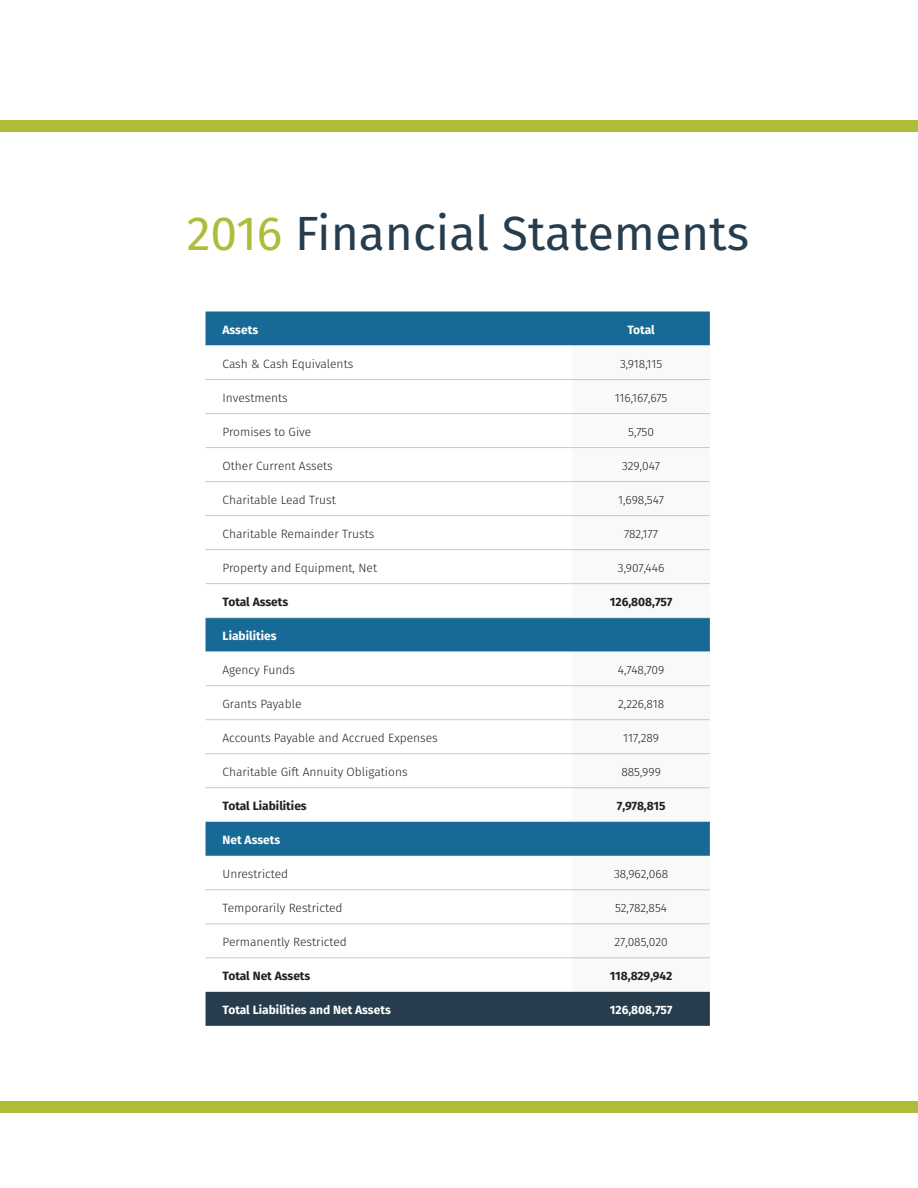
<style>
.page{position:relative;width:918px;height:1188px;background:#fff}
.page>*{position:absolute;margin:0;border:0;box-sizing:border-box;transform-origin:0 0}
.t1{font:48px "Fira Sans";color:#273d4d}
.p1{font:300 12px "Fira Sans";color:#231f20}
.p1-2{font:700 12px "Fira Sans";color:#231f20}
.p1-3{font:700 12px "Fira Sans";color:#fff}
.s1{color:#aebc37}
</style>
<div class="page">
<div style="left:206px;top:312px;width:504px;height:34px;background:#176a95"></div>
<svg style="left:206px;top:618px;width:366px;height:374px"></svg>
<svg style="left:572px;top:482px;width:138px;height:510px"></svg>
<div style="left:206px;top:822px;width:504px;height:34px;background:#176a95"></div>
<div style="left:206px;top:992px;width:504px;height:34px;background:#273d4d"></div>
<hr style="left:206px;top:890px;width:366px;height:1px;background:#c7c8ca">
<hr style="left:572px;top:890px;width:138px;height:1px;background:#c7c8ca">
<hr style="left:206px;top:924px;width:366px;height:1px;background:#c7c8ca">
<hr style="left:572px;top:924px;width:138px;height:1px;background:#c7c8ca">
<hr style="left:206px;top:958px;width:366px;height:1px;background:#c7c8ca">
<hr style="left:572px;top:958px;width:138px;height:1px;background:#c7c8ca">
<hr style="left:206px;top:685px;width:366px;height:1px;background:#c7c8ca">
<hr style="left:572px;top:685px;width:138px;height:1px;background:#c7c8ca">
<hr style="left:206px;top:719px;width:366px;height:1px;background:#c7c8ca">
<hr style="left:572px;top:719px;width:138px;height:1px;background:#c7c8ca">
<hr style="left:206px;top:753px;width:366px;height:1px;background:#c7c8ca">
<hr style="left:572px;top:753px;width:138px;height:1px;background:#c7c8ca">
<hr style="left:206px;top:787px;width:366px;height:1px;background:#c7c8ca">
<hr style="left:572px;top:787px;width:138px;height:1px;background:#c7c8ca">
<hr style="left:206px;top:379px;width:366px;height:1px;background:#c7c8ca">
<hr style="left:572px;top:379px;width:138px;height:1px;background:#c7c8ca">
<hr style="left:206px;top:413px;width:366px;height:1px;background:#c7c8ca">
<hr style="left:572px;top:413px;width:138px;height:1px;background:#c7c8ca">
<hr style="left:206px;top:447px;width:366px;height:1px;background:#c7c8ca">
<hr style="left:572px;top:447px;width:138px;height:1px;background:#c7c8ca">
<hr style="left:206px;top:481px;width:366px;height:1px;background:#c7c8ca">
<hr style="left:572px;top:481px;width:138px;height:1px;background:#c7c8ca">
<hr style="left:206px;top:515px;width:366px;height:1px;background:#c7c8ca">
<hr style="left:572px;top:515px;width:138px;height:1px;background:#c7c8ca">
<hr style="left:206px;top:549px;width:366px;height:1px;background:#c7c8ca">
<hr style="left:572px;top:549px;width:138px;height:1px;background:#c7c8ca">
<hr style="left:206px;top:583px;width:366px;height:1px;background:#c7c8ca">
<hr style="left:572px;top:583px;width:138px;height:1px;background:#c7c8ca">
<hr style="left:206px;top:617px;width:366px;height:1px;background:#dedfe2">
<hr style="left:572px;top:617px;width:138px;height:1px;background:#dedfe2">
<div style="left:0;top:120px;width:918px;height:12px;background:#aebc37"></div>
<div style="left:0;top:1101px;width:918px;height:12px;background:#aebc37"></div>
<p class="t1" style="left:187px;top:197px;width:564px"><span class="s1">2016</span> Financial Statements</p>
<p class="p1-3" style="left:223px;top:320px;width:37px">Assets</p>
<p class="p1-3" style="left:627px;top:320px;width:29px">Total</p>
<p class="p1" style="left:223px;top:355px;width:132px">Cash &amp; Cash Equivalents</p>
<p class="p1" style="left:620px;top:355px;width:44px">3,918,115</p>
<p class="p1" style="left:223px;top:389px;width:67px">Investments</p>
<p class="p1" style="left:615px;top:389px;width:54px">116,167,675</p>
<p class="p1" style="left:223px;top:423px;width:90px">Promises to Give</p>
<p class="p1" style="left:628px;top:423px;width:27px">5,750</p>
<p class="p1" style="left:223px;top:458px;width:112px">Other Current Assets</p>
<p class="p1" style="left:622px;top:458px;width:39px">329,047</p>
<p class="p1" style="left:223px;top:492px;width:115px">Charitable Lead Trust</p>
<p class="p1" style="left:618px;top:492px;width:47px">1,698,547</p>
<p class="p1" style="left:223px;top:526px;width:153px">Charitable Remainder Trusts</p>
<p class="p1" style="left:624px;top:526px;width:35px">782,177</p>
<p class="p1" style="left:223px;top:560px;width:156px">Property and Equipment, Net</p>
<p class="p1" style="left:618px;top:560px;width:48px">3,907,446</p>
<p class="p1-2" style="left:223px;top:592px;width:67px">Total Assets</p>
<p class="p1-2" style="left:610px;top:592px;width:64px">126,808,757</p>
<p class="p1-3" style="left:223px;top:626px;width:56px">Liabilities</p>
<p class="p1" style="left:223px;top:662px;width:74px">Agency Funds</p>
<p class="p1" style="left:618px;top:662px;width:48px">4,748,709</p>
<p class="p1" style="left:223px;top:696px;width:80px">Grants Payable</p>
<p class="p1" style="left:618px;top:696px;width:48px">2,226,818</p>
<p class="p1" style="left:223px;top:730px;width:217px">Accounts Payable and Accrued Expenses</p>
<p class="p1" style="left:623px;top:730px;width:37px">117,289</p>
<p class="p1" style="left:223px;top:764px;width:187px">Charitable Gift Annuity Obligations</p>
<p class="p1" style="left:621px;top:764px;width:41px">885,999</p>
<p class="p1-2" style="left:223px;top:796px;width:86px">Total Liabilities</p>
<p class="p1-2" style="left:617px;top:796px;width:50px">7,978,815</p>
<p class="p1-3" style="left:223px;top:830px;width:59px">Net Assets</p>
<p class="p1" style="left:223px;top:866px;width:67px">Unrestricted</p>
<p class="p1" style="left:614px;top:866px;width:56px">38,962,068</p>
<p class="p1" style="left:223px;top:900px;width:121px">Temporarily Restricted</p>
<p class="p1" style="left:615px;top:900px;width:53px">52,782,854</p>
<p class="p1" style="left:223px;top:934px;width:126px">Permanently Restricted</p>
<p class="p1" style="left:615px;top:934px;width:55px">27,085,020</p>
<p class="p1-2" style="left:223px;top:966px;width:89px">Total Net Assets</p>
<p class="p1-2" style="left:610px;top:966px;width:64px">118,829,942</p>
<p class="p1-3" style="left:223px;top:1000px;width:170px">Total Liabilities and Net Assets</p>
<p class="p1-3" style="left:610px;top:1000px;width:64px">126,808,757</p>
</div>
